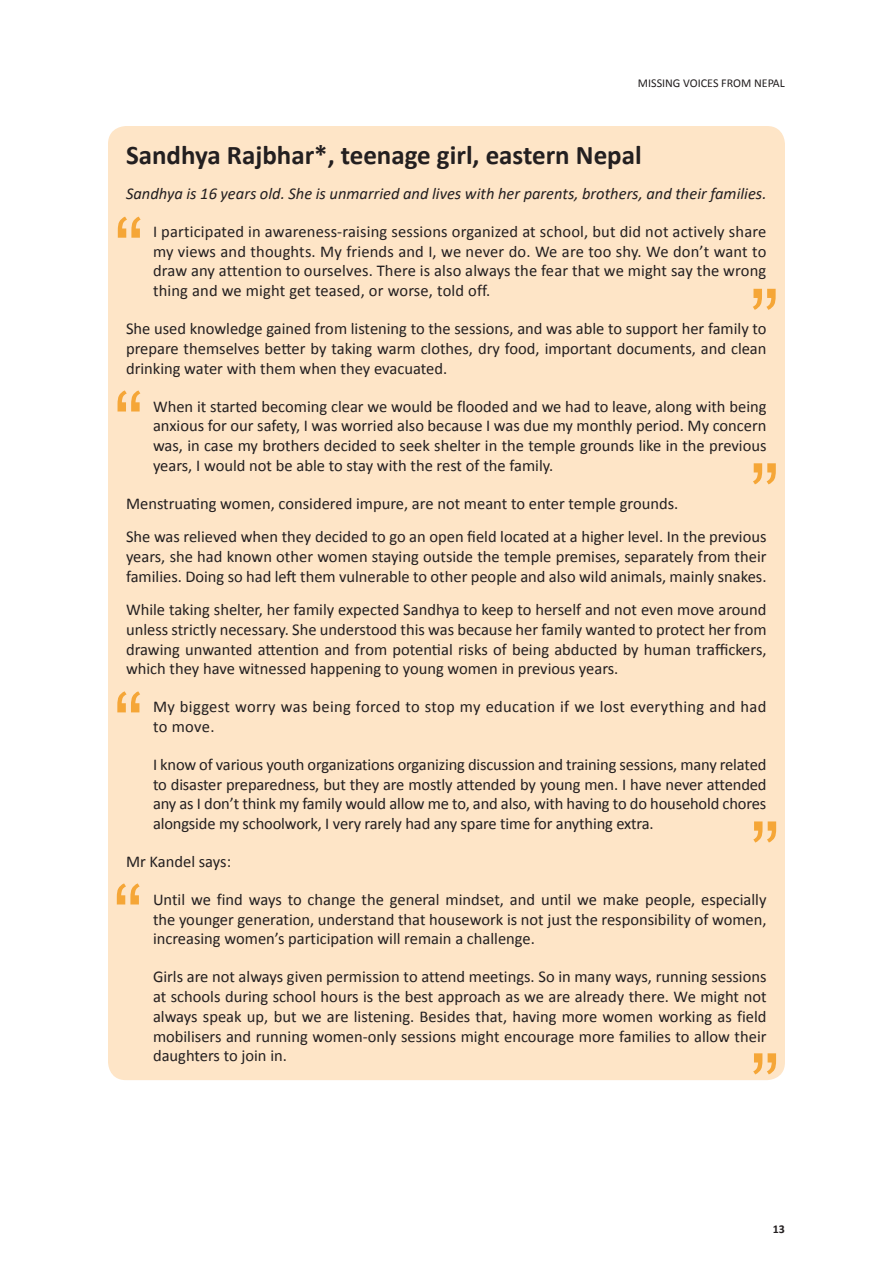
<style>
.page{position:relative;width:893px;height:1263px;background:#fff}
.page>*{position:absolute;margin:0;border:0;box-sizing:border-box;transform-origin:0 0}
.t1{font:90px "Arial";color:#f5a637}
.t2{font:700 27px "Calibri";color:#231f20}
.t3{font:16.5px/19.8px "Calibri";color:#231f20;text-align:justify}
.t4{font:italic 16.5px "Calibri";color:#231f20}
.t5{font:16.5px/19.8px "Calibri";letter-spacing:.02em;color:#231f20}
.t6{font:12px "Calibri";color:#231f20}
.t7{font:700 12px "Calibri";color:#231f20}
</style>
<div class="page">
<div style="left:108px;top:126px;width:677px;height:954px;background:#fee5c7;border-radius:18px"></div>
<p class="t6" style="left:638px;top:76px;width:149px">Missing Voices From nepal</p>
<h2 class="t2" style="left:126px;top:139px;width:517px">Sandhya Rajbhar*, teenage girl, eastern Nepal</h2>
<p class="t4" style="left:126px;top:182px;width:642px">Sandhya is 16 years old. She is unmarried and lives with her parents, brothers, and their families.</p>
<p class="t3" style="left:153px;top:221px;width:615px">I participated in awareness-raising sessions organized at school, but did not actively share my views and thoughts. My friends and I, we never do. We are too shy. We don’t want to draw any attention to ourselves. There is also always the fear that we might say the wrong thing and we might get teased, or worse, told off.</p>
<p class="t3" style="left:126px;top:318px;width:642px">She used knowledge gained from listening to the sessions, and was able to support her family to prepare themselves better by taking warm clothes, dry food, important documents, and clean drinking water with them when they evacuated.</p>
<p class="t3" style="left:153px;top:395px;width:615px">When it started becoming clear we would be flooded and we had to leave, along with being anxious for our safety, I was worried also because I was due my monthly period. My concern was, in case my brothers decided to seek shelter in the temple grounds like in the previous years, I would not be able to stay with the rest of the family.</p>
<p class="t3" style="left:126px;top:486px;width:642px;line-height:33.3px">Menstruating women, considered impure, are not meant to enter temple grounds.<br>She was relieved when they decided to go an open field located at a higher level. In the previous</p>
<p class="t3" style="left:126px;top:546px;width:642px">years, she had known other women staying outside the temple premises, separately from their families. Doing so had left them vulnerable to other people and also wild animals, mainly snakes.</p>
<p class="t3" style="left:126px;top:599px;width:642px">While taking shelter, her family expected Sandhya to keep to herself and not even move around unless strictly necessary. She understood this was because her family wanted to protect her from drawing unwanted attention and from potential risks of being abducted by human traffickers, which they have witnessed happening to young women in previous years.</p>
<p class="t5" style="left:153px;top:696px;width:615px">My biggest worry was being forced to stop my education if we lost everything and had to move.</p>
<p class="t3" style="left:153px;top:753px;width:615px">I know of various youth organizations organizing discussion and training sessions, many related to disaster preparedness, but they are mostly attended by young men. I have never attended any as I don’t think my family would allow me to, and also, with having to do household chores alongside my schoolwork, I very rarely had any spare time for anything extra.</p>
<p class="t3" style="left:126px;top:851px;width:107px">Mr Kandel says:</p>
<p class="t3" style="left:153px;top:889px;width:615px">Until we find ways to change the general mindset, and until we make people, especially the younger generation, understand that housework is not just the responsibility of women, increasing women’s participation will remain a challenge.</p>
<p class="t3" style="left:153px;top:966px;width:615px">Girls are not always given permission to attend meetings. So in many ways, running sessions at schools during school hours is the best approach as we are already there. We might not always speak up, but we are listening. Besides that, having more women working as field mobilisers and running women-only sessions might encourage more families to allow their daughters to join in.</p>
<h1 class="t1" style="left:114px;top:188px;width:31px">“</h1>
<h1 class="t1" style="left:750px;top:260px;width:31px">”</h1>
<h1 class="t1" style="left:114px;top:362px;width:31px">“</h1>
<h1 class="t1" style="left:750px;top:435px;width:31px">”</h1>
<h1 class="t1" style="left:114px;top:663px;width:31px">“</h1>
<h1 class="t1" style="left:750px;top:793px;width:31px">”</h1>
<h1 class="t1" style="left:113px;top:855px;width:31px">“</h1>
<h1 class="t1" style="left:750px;top:1025px;width:31px">”</h1>
<p class="t7" style="left:773px;top:1221px;width:14px">13</p>
</div>
